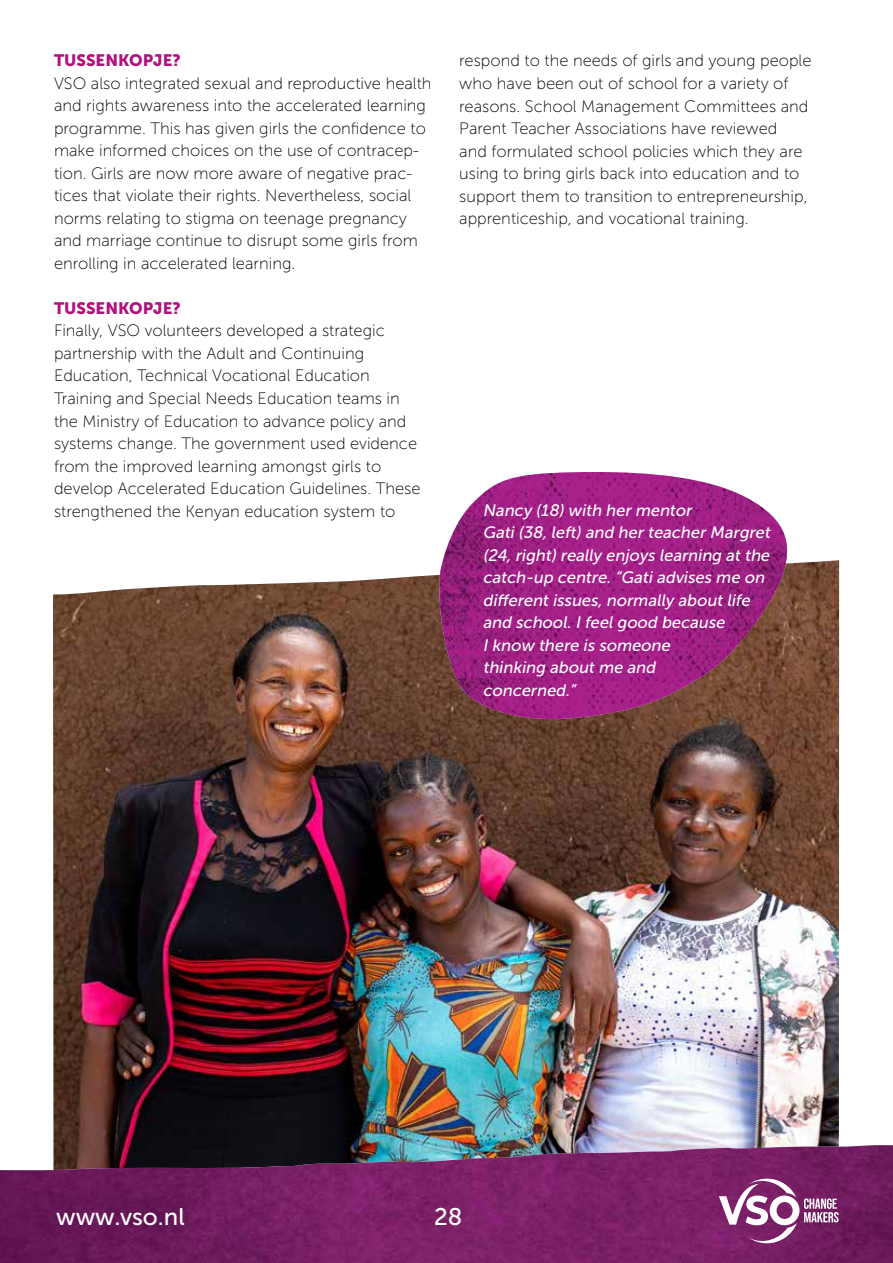
<style>
.page{position:relative;width:893px;height:1263px;background:#fff}
.page>*{position:absolute;margin:0;border:0;box-sizing:border-box;transform-origin:0 0}
.t1{font:24px "Museo Sans 500";color:#fff}
.t2{font:16.5px/22.5px "Museo Sans 100";color:#000}
.t3{font:italic 16.5px/22.5px "Museo Sans 500";color:#fff}
.t4{font:16.5px "Museo Sans 900";color:#af1280}
</style>
<div class="page">
<img style="left:53px;top:560px;width:786px;height:585px">
<svg style="left:436px;top:549px;width:355px;height:175px;background:#765240"></svg>
<img style="left:439px;top:472px;width:348px;height:249px">
<img style="left:0;top:1145px;width:893px;height:118px">
<svg style="left:719px;top:1178px;width:120px;height:65px"></svg>
<p class="t4" style="left:54px;top:51px;width:128px">TUSSENKOPJE?</p>
<p class="t2" style="left:54px;top:72px;width:379px">VSO also integrated sexual and reproductive health and rights awareness into the accelerated learning programme. This has given girls the confidence to make informed choices on the use of contracep&shy;tion. Girls are now more aware of negative prac&shy;tices that violate their rights. Nevertheless, social norms relating to stigma on teenage pregnancy and marriage continue to disrupt some girls from enrolling in accelerated learning.</p>
<p class="t4" style="left:54px;top:299px;width:128px">TUSSENKOPJE?</p>
<p class="t2" style="left:54px;top:320px;width:368px">Finally, VSO volunteers developed a strategic partnership with the Adult and Continuing Education, Technical Vocational Education Training and Special Needs Education teams in the Ministry of Education to advance policy and systems change. The government used evidence from the improved learning amongst girls to develop Accelerated Education Guidelines. These strengthened the Kenyan education system to</p>
<p class="t2" style="left:459px;top:50px;width:354px">respond to the needs of girls and young people who have been out of school for a variety of reasons. School Management Committees and Parent Teacher Associations have reviewed<br>and formulated school policies which they are using to bring girls back into education and to support them to transition to entrepreneurship, apprenticeship, and vocational training.</p>
<p class="t3" style="left:483px;top:499px;width:292px">Nancy (18) with her mentor<br>Gati (38, left) and her teacher Margret (24, right) really enjoys learning at the catch-up centre. “Gati advises me on different issues, normally about life and school. I feel good because<br>I know there is someone<br>thinking about me and<br>concerned.”</p>
<h1 class="t1" style="left:56px;top:1203px;width:130px">www.vso.nl</h1>
<h1 class="t1" style="left:434px;top:1203px;width:30px">28</h1>
</div>
